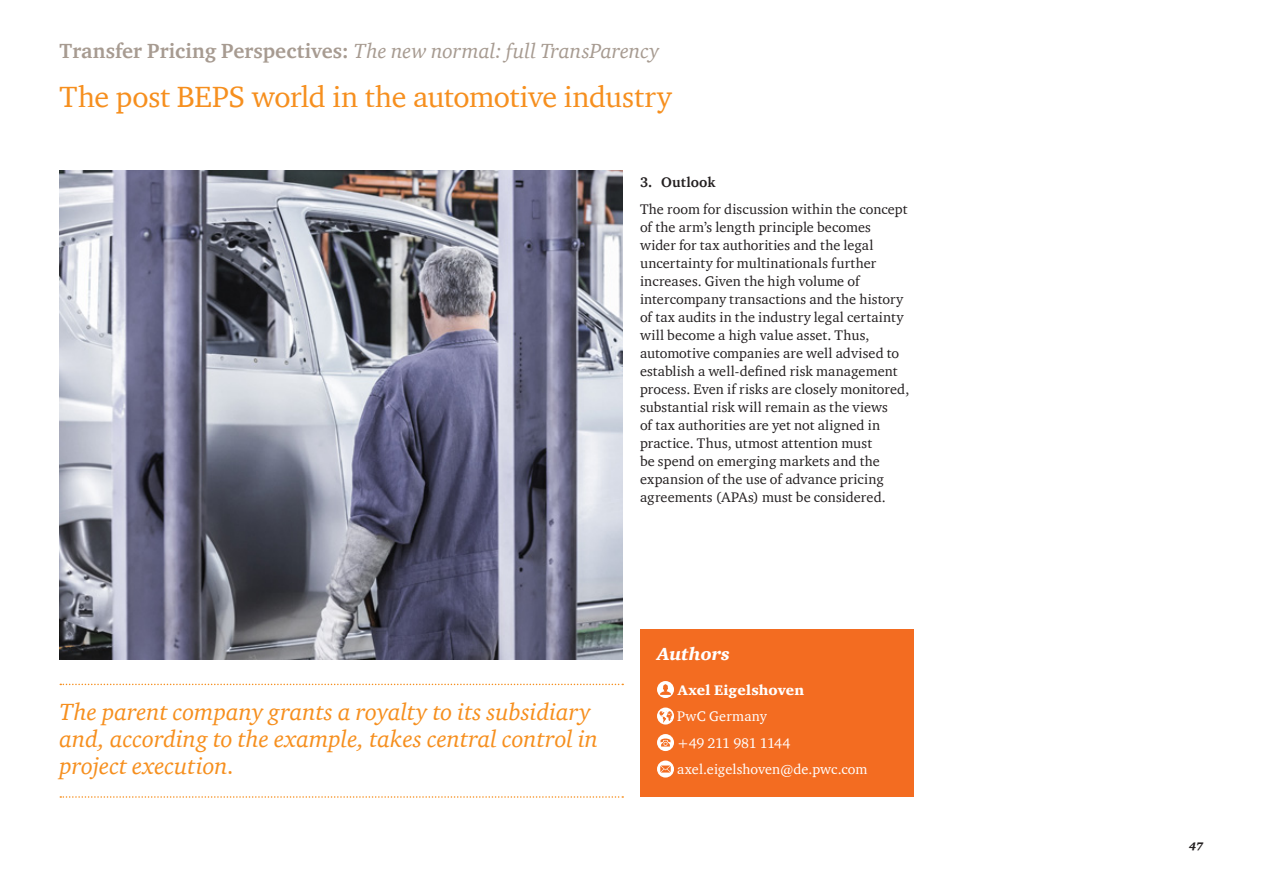
<style>
.page{position:relative;width:1263px;height:893px;background:#fff}
.page>*{position:absolute;margin:0;border:0;box-sizing:border-box;transform-origin:0 0}
.t1{font:30px "ITC Charter Com";letter-spacing:-.015em;color:#f68f1e}
.Body_copy_-_space_af{font:italic 24px/27px "ITC Charter Com";color:#f68f1e}
.t2{font:italic 21px "ITC Charter Com";color:#a79b91}
.Body_copy{font:italic 900 18px "ITC Charter Com";color:#fff}
.Body_copy_-_space_af-2{font:14.25px/18px "ITC Charter Com";letter-spacing:.01em;color:#231f20}
.Body_copy-2{font:14.25px "ITC Charter Com";color:#fff}
.Body_copy-3{font:900 14.25px "ITC Charter Com";letter-spacing:.01em;color:#fff}
.Body_copy-4{font:14.25px "ITC Charter Com";letter-spacing:-.03em;color:#fff}
.Body_copy-5{font:14.25px "ITC Charter Com";letter-spacing:.02em;color:#fff}
.t3{font:700 14.25px "ITC Charter Com";letter-spacing:.005em;color:#231f20}
.t4{font:italic 900 11.25px "ITC Charter Com";color:#231f20}
.s1{font-weight:700;font-style:normal}
</style>
<div class="page">
<svg style="left:60px;top:684px;width:563px;height:1px"></svg>
<svg style="left:60px;top:796px;width:563px;height:2px"></svg>
<div style="left:640px;top:629px;width:273px;height:168px;background:#f36c21"></div>
<svg style="left:657px;top:681px;width:17px;height:17px"></svg>
<svg style="left:657px;top:707px;width:17px;height:17px"></svg>
<svg style="left:657px;top:734px;width:17px;height:17px"></svg>
<svg style="left:657px;top:760px;width:17px;height:17px"></svg>
<img style="left:60px;top:170px;width:563px;height:489px">
<h3 class="t2" style="left:60px;top:38px;width:601px"><span class="s1">Transfer Pricing Perspectives:</span> The new normal: full TransParency</h3>
<p class="t1" style="left:60px;top:79px;width:614px">The post BEPS world in the automotive industry</p>
<p class="t3" style="left:640px;top:173px;width:77px">3. Outlook</p>
<p class="Body_copy_-_space_af-2" style="left:640px;top:199px;width:271px">The room for discussion within the concept of the arm’s length principle becomes wider for tax authorities and the legal uncertainty for multinationals further increases. Given the high volume of intercompany transactions and the history of tax audits in the industry legal certainty will become a high value asset. Thus, automotive companies are well advised to establish a well-defined risk management process. Even if risks are closely monitored, substantial risk will remain as the views<br>of tax authorities are yet not aligned in practice. Thus, utmost attention must<br>be spend on emerging markets and the expansion of the use of advance pricing agreements (APAs) must be considered.</p>
<p class="Body_copy_-_space_af" style="left:60px;top:698px;width:540px">The parent company grants a royalty to its subsidiary and, according to the example, takes central control in project execution.</p>
<p class="Body_copy" style="left:657px;top:643px;width:74px">Authors</p>
<p class="Body_copy-3" style="left:678px;top:681px;width:128px">Axel Eigelshoven</p>
<p class="Body_copy-5" style="left:677px;top:708px;width:91px">PwC Germany</p>
<p class="Body_copy-4" style="left:677px;top:734px;width:115px">+49 211 981 1144</p>
<p class="Body_copy-2" style="left:677px;top:761px;width:192px">axel.eigelshoven@de.pwc.com</p>
<p class="t4" style="left:1189px;top:840px;width:16px">47</p>
</div>
